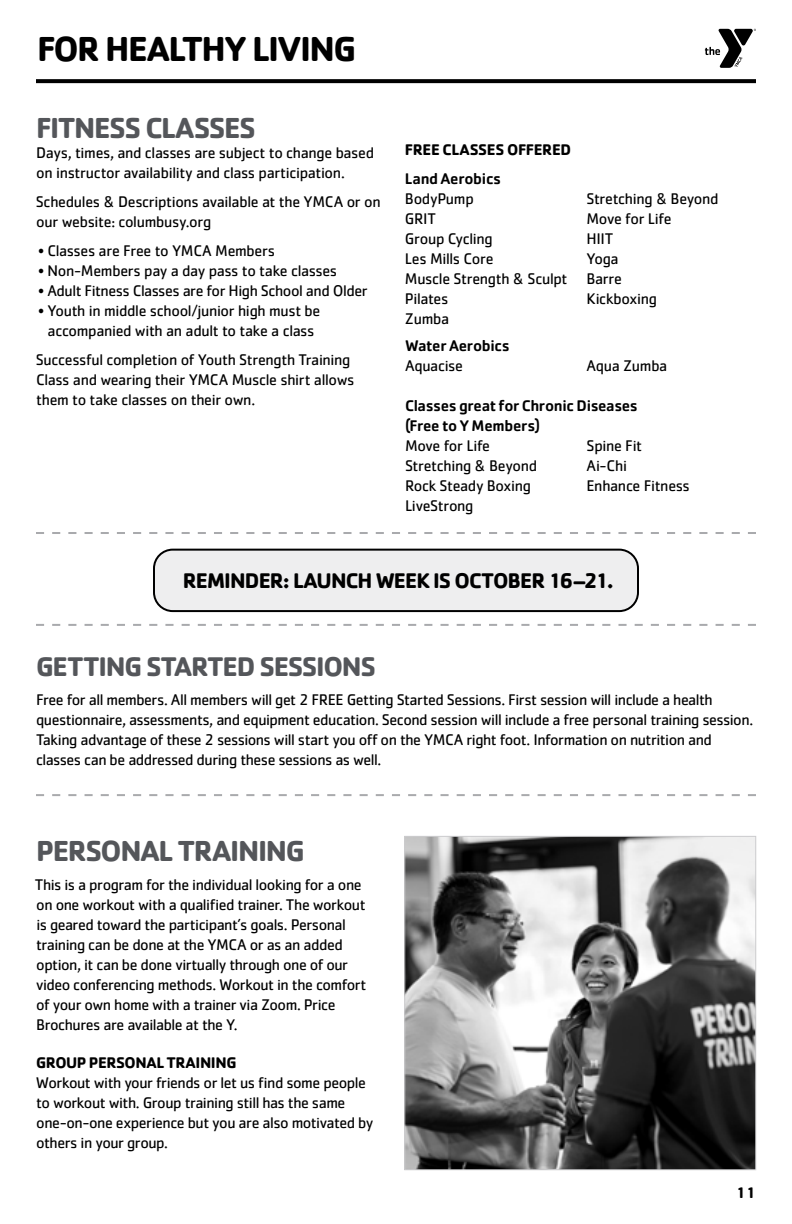
<style>
.page{position:relative;width:792px;height:1224px;background:#fff}
.page>*{position:absolute;margin:0;border:0;box-sizing:border-box;transform-origin:0 0}
.t1{font:700 36px "Cachet Std";letter-spacing:-.045em;color:#000}
.t2{font:700 30px "Cachet Std";letter-spacing:-.045em;color:#54565a}
.t3{font:700 28px "Cachet Std";letter-spacing:-.045em;color:#54565a}
.t4{font:700 22px "Cachet Std";letter-spacing:-.04em;color:#000}
.t5{font:16px/20px "Cachet Std";letter-spacing:-.025em;color:#000}
.t6{font:500 16px/20px "Cachet Std";letter-spacing:-.02em;color:#000}
.t7{font:700 16px "Cachet Std";letter-spacing:-.02em;color:#000}
</style>
<div class="page">
<div style="left:154px;top:550px;width:484px;height:61px;background:#eeeeef;border-radius:19px"></div>
<div style="left:153px;top:549px;width:486px;height:63px;border:2px solid #000;border-radius:19px"></div>
<svg style="left:705px;top:29px;width:51px;height:39px"></svg>
<svg style="left:36px;top:79px;width:720px;height:4px;background:#090909"></svg>
<svg style="left:36px;top:794px;width:720px;height:2px"></svg>
<svg style="left:36px;top:532px;width:720px;height:2px"></svg>
<svg style="left:36px;top:624px;width:720px;height:2px"></svg>
<img style="left:406px;top:838px;width:348px;height:330px">
<div style="left:404px;top:836px;width:352px;height:334px;border:1px solid #ccccce"></div>
<h1 class="t1" style="left:37px;top:25px;width:321px">FOR HEALTHY LIVING</h1>
<h2 class="t2" style="left:36px;top:108px;width:221px">FITNESS CLASSES</h2>
<p class="t5" style="left:36px;top:142px;width:339px">Days, times, and classes are subject to change based on instructor availability and class participation.</p>
<p class="t5" style="left:36px;top:191px;width:346px">Schedules &amp; Descriptions available at the YMCA or on our website: columbusy.org</p>
<p class="t5" style="left:38px;top:240px;width:239px">• Classes are Free to YMCA Members</p>
<p class="t5" style="left:38px;top:260px;width:301px">• Non-Members pay a day pass to take classes</p>
<p class="t5" style="left:38px;top:280px;width:331px">• Adult Fitness Classes are for High School and Older</p>
<p class="t5" style="left:38px;top:300px;width:284px;text-align:center">• Youth in middle school/junior high must be accompanied with an adult to take a class</p>
<p class="t5" style="left:36px;top:349px;width:320px">Successful completion of Youth Strength Training<br>Class and wearing their YMCA Muscle shirt allows them to take classes on their own.</p>
<p class="t7" style="left:405px;top:139px;width:168px">FREE CLASSES OFFERED</p>
<p class="t6" style="left:405px;top:168px;width:98px">Land Aerobics</p>
<p class="t5" style="left:405px;top:188px;width:164px">BodyPump<br>GRIT<br>Group Cycling<br>Les Mills Core<br>Muscle Strength &amp; Sculpt<br>Pilates<br>Zumba</p>
<p class="t5" style="left:586px;top:188px;width:134px">Stretching &amp; Beyond<br>Move for Life<br>HIIT<br>Yoga<br>Barre<br>Kickboxing</p>
<p class="t6" style="left:405px;top:335px;width:106px">Water Aerobics</p>
<p class="t5" style="left:405px;top:356px;width:59px">Aquacise</p>
<p class="t5" style="left:587px;top:356px;width:82px">Aqua Zumba</p>
<p class="t6" style="left:405px;top:395px;width:234px">Classes great for Chronic Diseases (Free to Y Members)</p>
<p class="t5" style="left:405px;top:436px;width:134px">Move for Life<br>Stretching &amp; Beyond<br>Rock Steady Boxing<br>LiveStrong</p>
<p class="t5" style="left:587px;top:436px;width:105px">Spine Fit<br>Ai-Chi<br>Enhance Fitness</p>
<h3 class="t4" style="left:183px;top:566px;width:432px">REMINDER: LAUNCH WEEK IS OCTOBER 16–21.</h3>
<h3 class="t3" style="left:36px;top:648px;width:342px">GETTING STARTED SESSIONS</h3>
<p class="t5" style="left:36px;top:689px;width:719px">Free for all members. All members will get 2 FREE Getting Started Sessions. First session will include a health questionnaire, assessments, and equipment education. Second session will include a free personal training session.<br>Taking advantage of these 2 sessions will start you off on the YMCA right foot. Information on nutrition and classes can be addressed during these sessions as well.</p>
<h2 class="t2" style="left:36px;top:831px;width:270px">PERSONAL TRAINING</h2>
<p class="t5" style="left:35px;top:874px;width:333px">This is a program for the individual looking for a one on one workout with a qualified trainer. The workout is geared toward the participant’s goals. Personal training can be done at the YMCA or as an added option, it can be done virtually through one of our video conferencing methods. Workout in the comfort of your own home with a trainer via Zoom. Price Brochures are available at the Y.</p>
<p class="t7" style="left:36px;top:1052px;width:202px">GROUP PERSONAL TRAINING</p>
<p class="t5" style="left:36px;top:1072px;width:339px">Workout with your friends or let us find some people to workout with. Group training still has the same one-on-one experience but you are also motivated by others in your group.</p>
<p class="t7" style="left:736px;top:1182px;width:21px">11</p>
</div>
